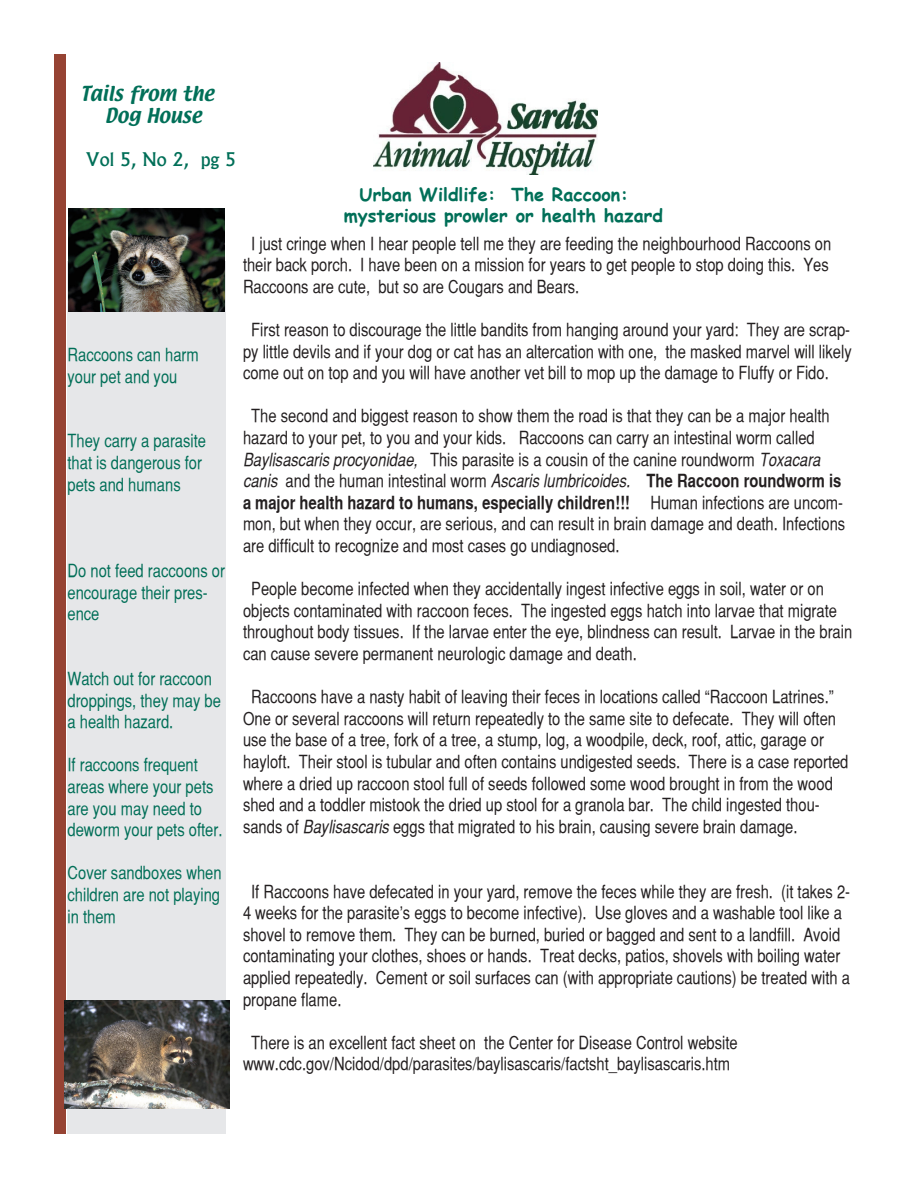
<style>
.page{position:relative;width:918px;height:1188px;background:#fff}
.page>*{position:absolute;margin:0;border:0;box-sizing:border-box;transform-origin:0 0}
.t1{font:18px/21.6px "Bastion Plain";color:#231f20}
.t2{font:18px/21.6px "Bastion Plain";color:#016f58}
.t3{font:700 18px "Comic Sans MS";color:#016f58}
.t4{font:18px "Textile";color:#016f58}
.t5{font:500 18px "Albertus";color:#016f58}
.s1{font-family:"Bastion";font-style:italic}
.s2{font-family:"Bastion";font-weight:700}
</style>
<div class="page">
<div style="left:54px;top:54px;width:12px;height:1080px;background:#964333"></div>
<img style="left:374px;top:63px;width:224px;height:112px">
<div style="left:68px;top:261px;width:158px;height:873px;background:#e6e7e9"></div>
<img style="left:69px;top:208px;width:156px;height:104px">
<img style="left:65px;top:1000px;width:165px;height:108px">
<p class="t4" style="left:81px;top:81px;width:135px">Tails from the</p>
<p class="t4" style="left:105px;top:103px;width:98px">Dog House</p>
<p class="t5" style="left:86px;top:148px;width:152px">Vol 5, No 2, pg 5</p>
<p class="t2" style="left:68px;top:344px;width:133px">Raccoons can harm your pet and you</p>
<p class="t2" style="left:68px;top:430px;width:140px">They carry a parasite that is dangerous for pets and humans</p>
<p class="t2" style="left:68px;top:560px;width:159px">Do not feed raccoons or encourage their pres&shy;ence</p>
<p class="t2" style="left:68px;top:668px;width:155px">Watch out for raccoon droppings, they may be a health hazard.</p>
<p class="t2" style="left:68px;top:754px;width:157px">If raccoons frequent areas where your pets are you may need to deworm your pets ofter.</p>
<p class="t2" style="left:68px;top:862px;width:156px;text-align:justify">Cover sandboxes when children are not playing in them</p>
<p class="t3" style="left:359px;top:181px;width:270px">Urban Wildlife: The Raccoon:</p>
<p class="t3" style="left:344px;top:202px;width:321px">mysterious prowler or health hazard</p>
<p class="t1" style="left:243px;top:233px;width:590px;text-indent:8px">I just cringe when I hear people tell me they are feeding the neighbourhood Raccoons on their back porch. I have been on a mission for years to get people to stop doing this. Yes<br>Raccoons are cute, but so are Cougars and Bears.</p>
<p class="t1" style="left:243px;top:319px;width:610px;text-align:justify;text-indent:8px">First reason to discourage the little bandits from hanging around your yard: They are scrap&shy;py little devils and if your dog or cat has an altercation with one, the masked marvel will likely come out on top and you will have another vet bill to mop up the damage to Fluffy or Fido.</p>
<p class="t1" style="left:243px;top:405px;width:604px;text-indent:8px">The second and biggest reason to show them the road is that they can be a major health hazard to your pet, to you and your kids. Raccoons can carry an intestinal worm called <span class="s1">Baylisascaris procyonidae,</span> This parasite is a cousin of the canine roundworm <span class="s1">Toxacara canis</span> and the human intestinal worm <span class="s1">Ascaris lumbricoides.</span> <span class="s2">The Raccoon roundworm is a major health hazard to humans, especially children!!!</span> Human infections are uncom&shy;mon, but when they occur, are serious, and can result in brain damage and death. Infections are difficult to recognize and most cases go undiagnosed.</p>
<p class="t1" style="left:243px;top:578px;width:611px;text-indent:8px">People become infected when they accidentally ingest infective eggs in soil, water or on objects contaminated with raccoon feces. The ingested eggs hatch into larvae that migrate throughout body tissues. If the larvae enter the eye, blindness can result. Larvae in the brain can cause severe permanent neurologic damage and death.</p>
<p class="t1" style="left:243px;top:686px;width:607px;text-indent:8px">Raccoons have a nasty habit of leaving their feces in locations called “Raccoon Latrines.” One or several raccoons will return repeatedly to the same site to defecate. They will often use the base of a tree, fork of a tree, a stump, log, a woodpile, deck, roof, attic, garage or hayloft. Their stool is tubular and often contains undigested seeds. There is a case reported where a dried up raccoon stool full of seeds followed some wood brought in from the wood shed and a toddler mistook the dried up stool for a granola bar. The child ingested thou&shy;sands of <span class="s1">Baylisascaris</span> eggs that migrated to his brain, causing severe brain damage.</p>
<p class="t1" style="left:243px;top:881px;width:609px;text-indent:8px">If Raccoons have defecated in your yard, remove the feces while they are fresh. (it takes 2- 4 weeks for the parasite’s eggs to become infective). Use gloves and a washable tool like a shovel to remove them. They can be burned, buried or bagged and sent to a landfill. Avoid contaminating your clothes, shoes or hands. Treat decks, patios, shovels with boiling water applied repeatedly. Cement or soil surfaces can (with appropriate cautions) be treated with a propane flame.</p>
<p class="t1" style="left:251px;top:1032px;width:488px">There is an excellent fact sheet on the Center for Disease Control website</p>
<p class="t1" style="left:243px;top:1053px;width:489px">www.cdc.gov/Ncidod/dpd/parasites/baylisascaris/factsht_baylisascaris.htm</p>
</div>
